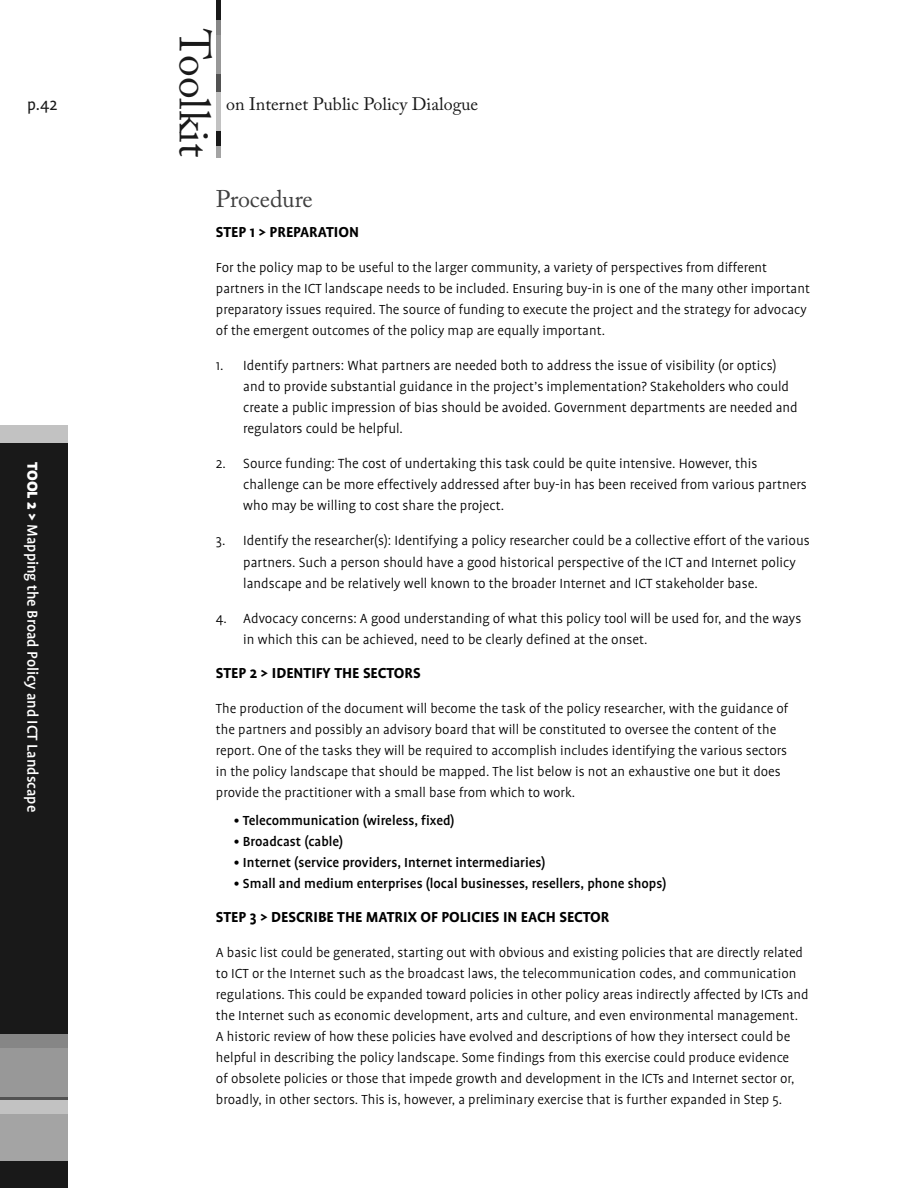
<style>
.page{position:relative;width:918px;height:1188px;background:#fff}
.page>*{position:absolute;margin:0;border:0;box-sizing:border-box;transform-origin:0 0}
.t1{font:43.5px "Adobe Caslon Pro";color:#191919}
.Heading_1{font:24px "Adobe Caslon Pro";color:#404040}
.t2{font:18px "Adobe Caslon Pro";color:#191919}
.t3{font:18px "Profile";color:#191919}
.Subhead{font:700 16.5px "Profile";color:#000}
.t4{font:500 16.5px "Profile";color:#fff}
.Body_copy{font:300 15.15px/21.1px "Profile";color:#000}
.Body_copy-2{font:300 15px/21px "Profile";color:#000}
.Body_copy_b4_bullets{font:300 15px/21px "Profile";color:#000}
.Bullets-ToolSection{font:500 15px "Profile";color:#000}
.Bullets-last-ToolSec{font:500 15px "Profile";color:#000}
.s1{font-weight:900}
</style>
<div class="page">
<hr style="left:216px;top:129px;width:4px;height:29px;background:#a4a4a4">
<hr style="left:216px;top:0;width:4px;height:146px;background:#191919">
<hr style="left:216px;top:20px;width:4px;height:29px;background:#868686">
<hr style="left:216px;top:35px;width:4px;height:42px;background:#989898">
<hr style="left:216px;top:74px;width:4px;height:38px;background:#525252">
<hr style="left:216px;top:92px;width:4px;height:39px;background:#c2c2c2">
<div style="left:0;top:441px;width:68px;height:747px;background:#191919"></div>
<svg style="left:0;top:1097px;width:68px;height:4px"></svg>
<div style="left:0;top:1101px;width:68px;height:17px;background:#c2c2c2"></div>
<div style="left:0;top:426px;width:68px;height:17px;background:#c2c2c2"></div>
<div style="left:0;top:1114px;width:68px;height:47px;background:#a4a4a4"></div>
<div style="left:0;top:1035px;width:68px;height:26px;background:#868686"></div>
<div style="left:0;top:1048px;width:68px;height:49px;background:#989898"></div>
<h1 class="t1" style="left:220px;top:29px;width:130px;rotate:90deg">Toolkit</h1>
<p class="t3" style="left:27px;top:95px;width:32px">p.42</p>
<p class="t2" style="left:226px;top:93px;width:253px">on Internet Public Policy Dialogue</p>
<p class="t4" style="left:41px;top:462px;width:352px;rotate:90deg"><span class="s1">TOOL 2 &gt;</span> Mapping the Broad Policy and ICT Landscape</p>
<p class="Heading_1" style="left:216px;top:184px;width:98px">Procedure</p>
<p class="Subhead" style="left:216px;top:223px;width:145px">STEP 1 &gt; PREPARATION</p>
<p class="Body_copy-2" style="left:216px;top:257px;width:595px">For the policy map to be useful to the larger community, a variety of perspectives from different partners in the ICT landscape needs to be included. Ensuring buy-in is one of the many other important preparatory issues required. The source of funding to execute the project and the strategy for advocacy of the emergent outcomes of the policy map are equally important.</p>
<p class="Body_copy" style="left:243px;top:355px;width:556px;text-indent:-27px">1. Identify partners: What partners are needed both to address the issue of visibility (or optics) and to provide substantial guidance in the project’s implementation? Stakeholders who could create a public impression of bias should be avoided. Government departments are needed and regulators could be helpful.</p>
<p class="Body_copy" style="left:243px;top:453px;width:565px;text-indent:-27px">2. Source funding: The cost of undertaking this task could be quite intensive. However, this challenge can be more effectively addressed after buy-in has been received from various partners who may be willing to cost share the project.</p>
<p class="Body_copy" style="left:243px;top:530px;width:568px;text-indent:-27px">3. Identify the researcher(s): Identifying a policy researcher could be a collective effort of the various partners. Such a person should have a good historical perspective of the ICT and Internet policy landscape and be relatively well known to the broader Internet and ICT stakeholder base.</p>
<p class="Body_copy" style="left:243px;top:608px;width:560px;text-indent:-27px">4. Advocacy concerns: A good understanding of what this policy tool will be used for, and the ways in which this can be achieved, need to be clearly defined at the onset.</p>
<p class="Subhead" style="left:216px;top:665px;width:206px">STEP 2 &gt; IDENTIFY THE SECTORS</p>
<p class="Body_copy_b4_bullets" style="left:216px;top:698px;width:574px">The production of the document will become the task of the policy researcher, with the guidance of the partners and possibly an advisory board that will be constituted to oversee the content of the report. One of the tasks they will be required to accomplish includes identifying the various sectors in the policy landscape that should be mapped. The list below is not an exhaustive one but it does provide the practitioner with a small base from which to work.</p>
<p class="Bullets-ToolSection" style="left:234px;top:812px;width:222px">• Telecommunication (wireless, fixed)</p>
<p class="Bullets-ToolSection" style="left:234px;top:833px;width:111px">• Broadcast (cable)</p>
<p class="Bullets-ToolSection" style="left:234px;top:854px;width:313px">• Internet (service providers, Internet intermediaries)</p>
<p class="Bullets-last-ToolSec" style="left:234px;top:875px;width:434px">• Small and medium enterprises (local businesses, resellers, phone shops)</p>
<p class="Subhead" style="left:216px;top:908px;width:395px">STEP 3 &gt; DESCRIBE THE MATRIX OF POLICIES IN EACH SECTOR</p>
<p class="Body_copy-2" style="left:216px;top:942px;width:594px">A basic list could be generated, starting out with obvious and existing policies that are directly related to ICT or the Internet such as the broadcast laws, the telecommunication codes, and communication regulations. This could be expanded toward policies in other policy areas indirectly affected by ICTs and the Internet such as economic development, arts and culture, and even environmental management.<br>A historic review of how these policies have evolved and descriptions of how they intersect could be helpful in describing the policy landscape. Some findings from this exercise could produce evidence<br>of obsolete policies or those that impede growth and development in the ICTs and Internet sector or, broadly, in other sectors. This is, however, a preliminary exercise that is further expanded in Step 5.</p>
</div>
